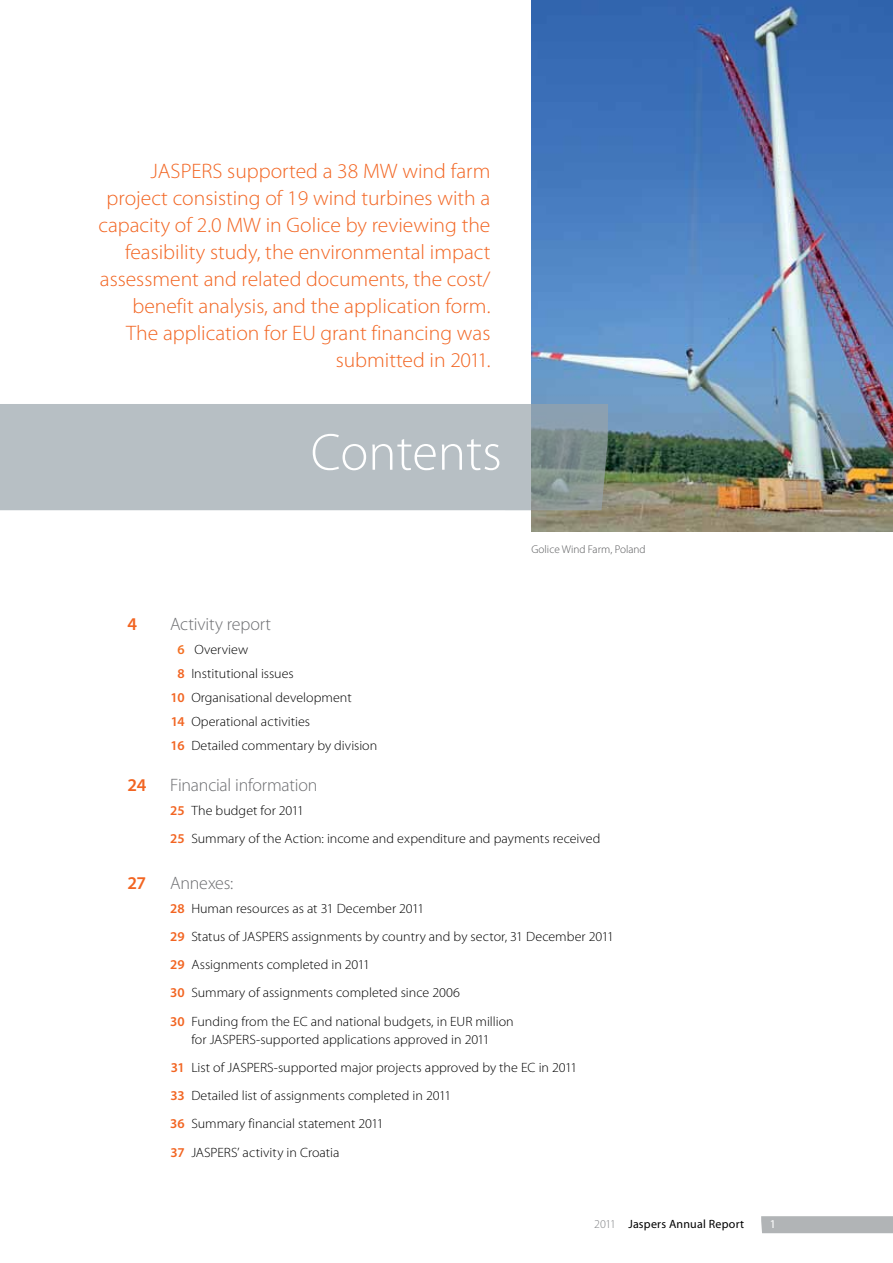
<style>
.page{position:relative;width:893px;height:1263px;background:#fff}
.page>*{position:absolute;margin:0;border:0;box-sizing:border-box;transform-origin:0 0}
.t1{font:300 52.5px "Myriad Pro";color:#fff}
.t2{font:300 21px/27px "Myriad Pro";color:#f26522;text-align:right}
.t3{font:300 18px "Myriad Pro";letter-spacing:-.015em;color:#6d6e71}
.t4{font:600 18px "Myriad Pro";color:#f26522}
.t5{font:300 13.5px/28.2px "Myriad Pro";color:#000;scale:1.04 1}
.t6{font:12px "Myriad Pro";letter-spacing:.02em;color:#000}
.t7{font:12px "Myriad Pro";color:#fff}
.t8{font:300 11.25px "Myriad Pro";color:#58595b}
.s1{font-weight:600;color:#f36f21}
.s2{font-weight:600;color:#f26522}
.s3{font-weight:300;color:#808285}
</style>
<div class="page">
<img style="left:531px;top:0;width:362px;height:531px">
<div style="left:761px;top:1216px;width:132px;height:17px;background:#b1b4b6"></div>
<svg style="left:0;top:404px;width:608px;height:106px;background:#b1babf"></svg>
<p class="t2" style="left:98px;top:157px;width:394px">JASPERS supported a 38 MW wind farm project consisting of 19 wind turbines with a capacity of 2.0 MW in Golice by reviewing the feasibility study, the environmental impact assessment and related documents, the cost/ benefit analysis, and the application form.<br>The application for EU grant financing was submitted in 2011.</p>
<h1 class="t1" style="left:311px;top:423px;width:192px">Contents</h1>
<p class="t8" style="left:531px;top:543px;width:116px">Golice Wind Farm, Poland</p>
<h3 class="t4" style="left:128px;top:614px;width:11px">4</h3>
<h3 class="t3" style="left:170px;top:614px;width:102px">Activity report</h3>
<p class="t5" style="left:177px;top:636px;width:70px"><span class="s1">6</span> Overview</p>
<p class="t5" style="left:177px;top:660px;width:113px"><span class="s2">8</span> Institutional issues</p>
<p class="t5" style="left:171px;top:684px;width:176px"><span class="s2">10</span> Organisational development</p>
<p class="t5" style="left:171px;top:708px;width:135px"><span class="s2">14</span> Operational activities</p>
<p class="t5" style="left:171px;top:732px;width:200px"><span class="s2">16</span> Detailed commentary by division</p>
<h3 class="t4" style="left:128px;top:775px;width:20px">24</h3>
<h3 class="t3" style="left:170px;top:775px;width:149px">Financial information</h3>
<p class="t5" style="left:170px;top:797px;width:415px"><span class="s2">25</span> The budget for 2011<br><span class="s2">25</span> Summary of the Action: income and expenditure and payments received</p>
<h3 class="t4" style="left:128px;top:873px;width:20px">27</h3>
<h3 class="t3" style="left:170px;top:873px;width:65px">Annexes:</h3>
<p class="t5" style="left:170px;top:894px;width:428px"><span class="s2">28</span> Human resources as at 31 December 2011<br><span class="s2">29</span> Status of JASPERS assignments by country and by sector, 31 December 2011<br><span class="s2">29</span> Assignments completed in 2011<br><span class="s2">30</span> Summary of assignments completed since 2006<br><span class="s2">30</span> Funding from the EC and national budgets, in EUR million</p>
<p class="t5" style="left:170px;top:1025px;width:393px;text-indent:21px">for JASPERS-supported applications approved in 2011<br><span class="s2">31</span> List of JASPERS-supported major projects approved by the EC in 2011<br><span class="s2">33</span> Detailed list of assignments completed in 2011<br><span class="s2">36</span> Summary financial statement 2011<br><span class="s2">37</span> JASPERS’ activity in Croatia</p>
<p class="t6" style="left:594px;top:1217px;width:151px"><span class="s3">2011</span> Jaspers Annual Report</p>
<p class="t7" style="left:770px;top:1217px;width:8px">1</p>
</div>
